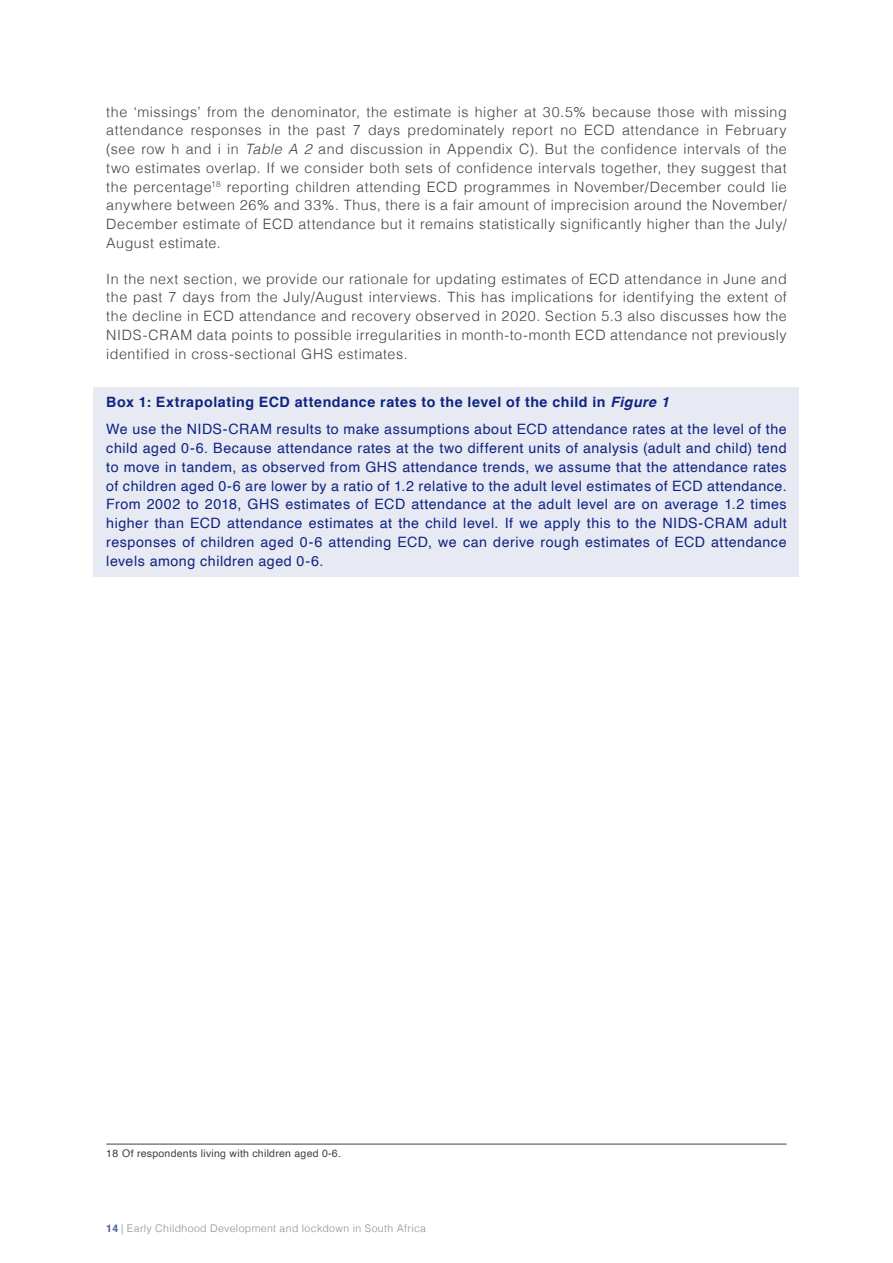
<style>
.page{position:relative;width:893px;height:1263px;background:#fff}
.page>*{position:absolute;margin:0;border:0;box-sizing:border-box;transform-origin:0 0}
.Body_Copy{font:300 14.25px/18.8px "Helvetica";letter-spacing:.04em;color:#404040;text-align:justify}
.Pull_Quote{font:14.25px/18.8px "Helvetica";letter-spacing:.035em;color:#0f2481;text-align:justify}
.Pull_Quote-2{font:700 14.25px "Helvetica";letter-spacing:.04em;color:#0f2481}
.t1{font:300 10.5px "Helvetica";letter-spacing:.035em;color:#908d8d}
.Foot_Note{font:10.5px "Helvetica";letter-spacing:.025em;color:#404040}
.s1{font-style:italic}
.s2{font-weight:700;color:#4b5ba0}
</style>
<div class="page">
<div style="left:94px;top:388px;width:705px;height:30px;background:#e7e9f3"></div>
<div style="left:94px;top:415px;width:705px;height:161px;background:#e7e9f3"></div>
<hr style="left:106px;top:1144px;width:681px;height:1px;background:#404040">
<p class="Body_Copy" style="left:106px;top:101px;width:682px">the ‘missings’ from the denominator, the estimate is higher at 30.5% because those with missing attendance responses in the past 7 days predominately report no ECD attendance in February (see row h and i in <span class="s1">Table A 2</span> and discussion in Appendix C). But the confidence intervals of the two estimates overlap. If we consider both sets of confidence intervals together, they suggest that the percentage<sup>18</sup> reporting children attending ECD programmes in November/December could lie anywhere between 26% and 33%. Thus, there is a fair amount of imprecision around the November/ December estimate of ECD attendance but it remains statistically significantly higher than the July/ August estimate.</p>
<p class="Body_Copy" style="left:106px;top:268px;width:682px">In the next section, we provide our rationale for updating estimates of ECD attendance in June and the past 7 days from the July/August interviews. This has implications for identifying the extent of the decline in ECD attendance and recovery observed in 2020. Section 5.3 also discusses how the NIDS-CRAM data points to possible irregularities in month-to-month ECD attendance not previously identified in cross-sectional GHS estimates.</p>
<p class="Pull_Quote-2" style="left:106px;top:391px;width:564px">Box 1: Extrapolating ECD attendance rates to the level of the child in <span class="s1">Figure 1</span></p>
<p class="Pull_Quote" style="left:106px;top:420px;width:682px">We use the NIDS-CRAM results to make assumptions about ECD attendance rates at the level of the child aged 0-6. Because attendance rates at the two different units of analysis (adult and child) tend to move in tandem, as observed from GHS attendance trends, we assume that the attendance rates of children aged 0-6 are lower by a ratio of 1.2 relative to the adult level estimates of ECD attendance.<br>From 2002 to 2018, GHS estimates of ECD attendance at the adult level are on average 1.2 times higher than ECD attendance estimates at the child level. If we apply this to the NIDS-CRAM adult responses of children aged 0-6 attending ECD, we can derive rough estimates of ECD attendance levels among children aged 0-6.</p>
<p class="Foot_Note" style="left:106px;top:1145px;width:236px">18 Of respondents living with children aged 0-6.</p>
<p class="t1" style="left:106px;top:1219px;width:321px"><span class="s2">14</span> | Early Childhood Development and lockdown in South Africa</p>
</div>
